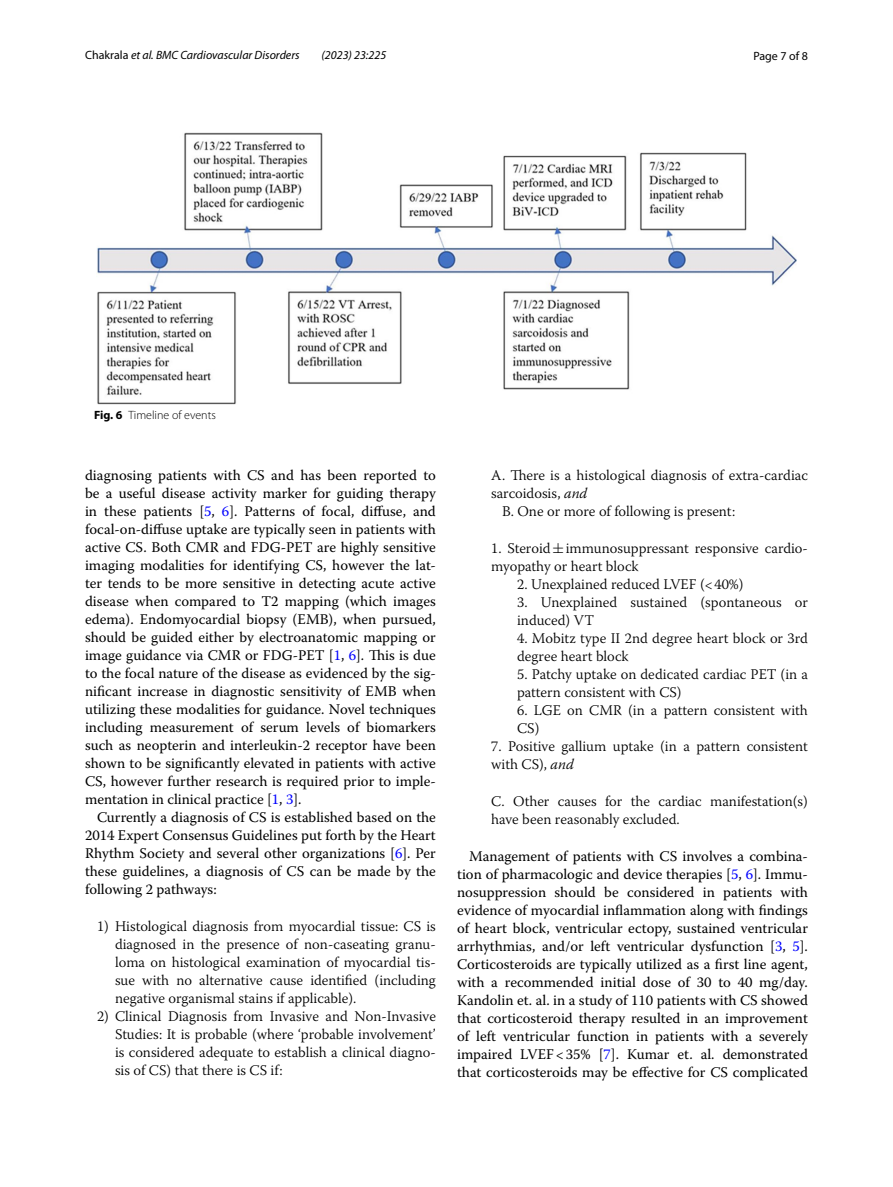
<style>
.page{position:relative;width:893px;height:1187px;background:#fff}
.page>*{position:absolute;margin:0;border:0;box-sizing:border-box;transform-origin:0 0}
.t1{font:14.7px/18px "Warnock Pro";color:#000;text-align:justify}
.t2{font:300 14.7px/18px "Warnock Pro";color:#000}
.t3{font:italic 12px "Myriad Pro";color:#000}
.t4{font:300 12px "Myriad Pro";color:#000}
.t5{font:12px "Myriad Pro";color:#000}
.s1{font-style:normal}
.s2{font-weight:700}
.s3{color:#00f}
.s4{font-style:italic}
.s5{font-family:"MTSY";font-weight:400}
</style>
<div class="page">
<img style="left:97px;top:133px;width:700px;height:271px">
<p class="t3" style="left:85px;top:48px;width:216px"><span class="s1">Chakrala</span> et al. BMC Cardiovascular Disorders</p>
<p class="t3" style="left:322px;top:48px;width:66px">(2023) 23:225</p>
<p class="t5" style="left:753px;top:48px;width:56px">Page 7 of 8</p>
<p class="t4" style="left:94px;top:408px;width:123px"><span class="s2">Fig. 6</span> Timeline of events</p>
<p class="t1" style="left:85px;top:466px;width:352px">diagnosing patients with CS and has been reported to be a useful disease activity marker for guiding therapy in these patients [<span class="s3">5</span>, <span class="s3">6</span>]. Patterns of focal, diffuse, and focal-on-diffuse uptake are typically seen in patients with active CS. Both CMR and FDG-PET are highly sensitive imaging modalities for identifying CS, however the lat&shy;ter tends to be more sensitive in detecting acute active disease when compared to T2 mapping (which images edema). Endomyocardial biopsy (EMB), when pursued, should be guided either by electroanatomic mapping or image guidance via CMR or FDG-PET [<span class="s3">1</span>, <span class="s3">6</span>]. This is due to the focal nature of the disease as evidenced by the sig&shy;nificant increase in diagnostic sensitivity of EMB when utilizing these modalities for guidance. Novel techniques including measurement of serum levels of biomarkers such as neopterin and interleukin-2 receptor have been shown to be significantly elevated in patients with active CS, however further research is required prior to imple&shy;mentation in clinical practice [<span class="s3">1</span>, <span class="s3">3</span>].</p>
<p class="t1" style="left:85px;top:808px;width:352px;text-indent:12px">Currently a diagnosis of CS is established based on the 2014 Expert Consensus Guidelines put forth by the Heart Rhythm Society and several other organizations [<span class="s3">6</span>]. Per these guidelines, a diagnosis of CS can be made by the following 2 pathways:</p>
<p class="t2" style="left:115px;top:917px;width:322px;text-align:justify;text-indent:-18px">1) Histological diagnosis from myocardial tissue: CS is diagnosed in the presence of non-caseating granu&shy;loma on histological examination of myocardial tis&shy;sue with no alternative cause identified (including negative organismal stains if applicable).</p>
<p class="t2" style="left:115px;top:1007px;width:322px;text-align:justify;text-indent:-18px">2) Clinical Diagnosis from Invasive and Non-Invasive Studies: It is probable (where ‘probable involvement’ is considered adequate to establish a clinical diagno&shy;sis of CS) that there is CS if:</p>
<p class="t2" style="left:491px;top:466px;width:318px">A. There is a histological diagnosis of extra-cardiac</p>
<p class="t2" style="left:491px;top:484px;width:98px">sarcoidosis, <span class="s4">and</span></p>
<p class="t2" style="left:502px;top:502px;width:235px">B. One or more of following is present:</p>
<p class="t2" style="left:491px;top:539px;width:318px">1. Steroid<span class="s5">±</span>immunosuppressant responsive cardio&shy;myopathy or heart block</p>
<p class="t2" style="left:517px;top:575px;width:228px">2. Unexplained reduced LVEF (&lt;40%)</p>
<p class="t2" style="left:517px;top:593px;width:292px">3. Unexplained sustained (spontaneous or induced) VT</p>
<p class="t2" style="left:517px;top:629px;width:292px">4. Mobitz type II 2nd degree heart block or 3rd degree heart block</p>
<p class="t2" style="left:517px;top:665px;width:292px">5. Patchy uptake on dedicated cardiac PET (in a pattern consistent with CS)</p>
<p class="t2" style="left:517px;top:701px;width:292px">6. LGE on CMR (in a pattern consistent with<br>CS)</p>
<p class="t2" style="left:491px;top:737px;width:318px">7. Positive gallium uptake (in a pattern consistent with CS), <span class="s4">and</span></p>
<p class="t2" style="left:491px;top:791px;width:318px">C. Other causes for the cardiac manifestation(s) have been reasonably excluded.</p>
<p class="t1" style="left:457px;top:846px;width:352px;text-indent:12px">Management of patients with CS involves a combina&shy;tion of pharmacologic and device therapies [<span class="s3">5</span>, <span class="s3">6</span>]. Immu&shy;nosuppression should be considered in patients with evidence of myocardial inflammation along with findings of heart block, ventricular ectopy, sustained ventricular arrhythmias, and/or left ventricular dysfunction [<span class="s3">3</span>, <span class="s3">5</span>].<br>Corticosteroids are typically utilized as a first line agent, with a recommended initial dose of 30 to 40 mg/day.<br>Kandolin et. al. in a study of 110 patients with CS showed that corticosteroid therapy resulted in an improvement of left ventricular function in patients with a severely impaired LVEF&lt;35% [<span class="s3">7</span>]. Kumar et. al. demonstrated that corticosteroids may be effective for CS complicated</p>
</div>
